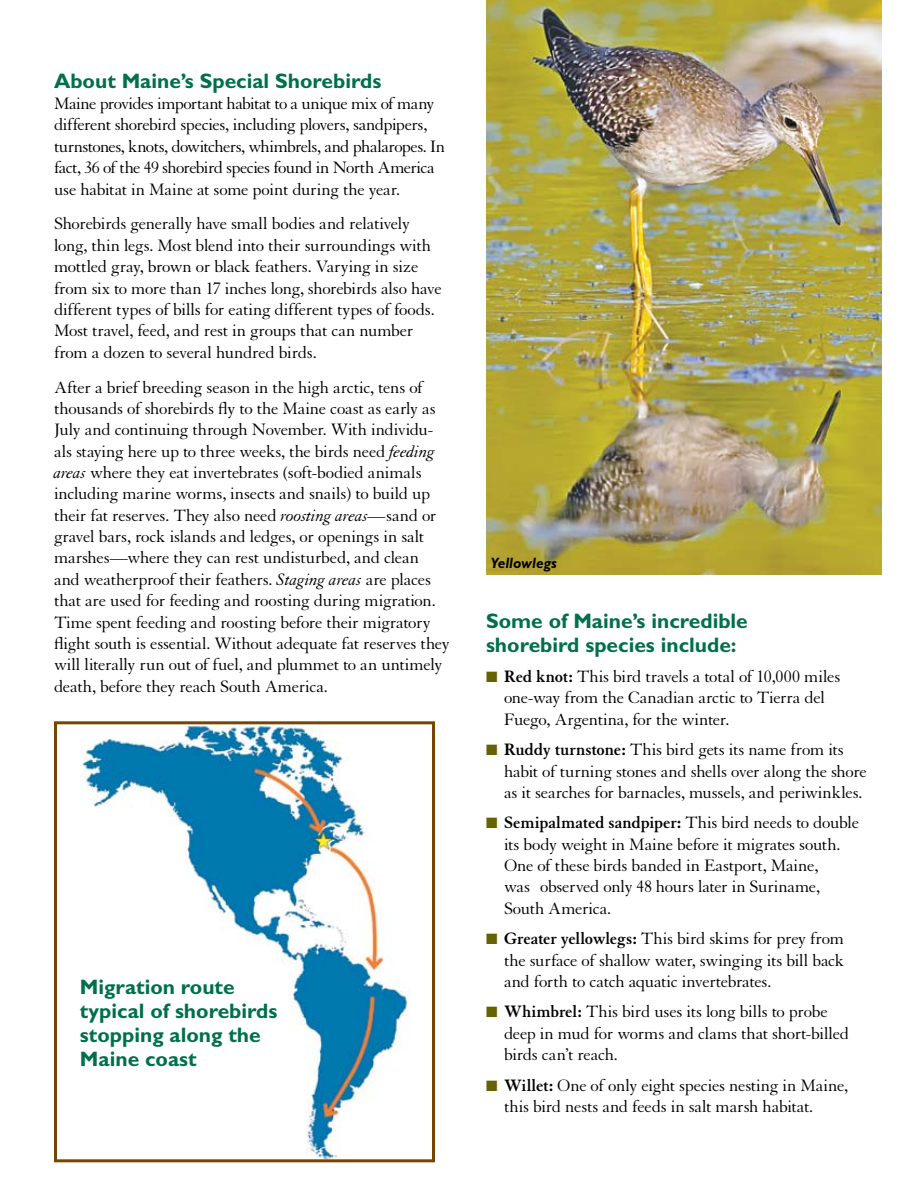
<style>
.page{position:relative;width:918px;height:1188px;background:#fff}
.page>*{position:absolute;margin:0;border:0;box-sizing:border-box;transform-origin:0 0}
.t1{font:700 21px/24px "Gill Sans";color:#00704a}
.t2{font:18px/21.3px "Granjon";letter-spacing:-.02em;color:#000}
.t3{font:italic 700 15px "Gill Sans";color:#000}
.s1{font-style:italic}
.s2{color:#676200}
.s3{font-weight:700}
</style>
<div class="page">
<img style="left:486px;top:0;width:396px;height:574px">
<img style="left:81px;top:725px;width:329px;height:433px">
<div style="left:54px;top:721px;width:381px;height:441px;border:3px solid #794400"></div>
<p class="t1" style="left:54px;top:69px;width:329px">About Maine’s Special Shorebirds</p>
<p class="t2" style="left:54px;top:93px;width:393px">Maine provides important habitat to a unique mix of many different shorebird species, including plovers, sandpipers, turnstones, knots, dowitchers, whimbrels, and phalaropes. In fact, 36 of the 49 shorebird species found in North America use habitat in Maine at some point during the year.</p>
<p class="t2" style="left:54px;top:214px;width:389px">Shorebirds generally have small bodies and relatively long, thin legs. Most blend into their surroundings with mottled gray, brown or black feathers. Varying in size from six to more than 17 inches long, shorebirds also have different types of bills for eating different types of foods.<br>Most travel, feed, and rest in groups that can number from a dozen to several hundred birds.</p>
<p class="t2" style="left:54px;top:377px;width:397px">After a brief breeding season in the high arctic, tens of thousands of shorebirds fly to the Maine coast as early as July and continuing through November. With individu&shy;als staying here up to three weeks, the birds need <span class="s1">feeding areas</span> where they eat invertebrates (soft-bodied animals including marine worms, insects and snails) to build up their fat reserves. They also need <span class="s1">roosting areas—</span>sand or gravel bars, rock islands and ledges, or openings in salt marshes—where they can rest undisturbed, and clean<br>and weatherproof their feathers. <span class="s1">Staging areas</span> are places that are used for feeding and roosting during migration.<br>Time spent feeding and roosting before their migratory flight south is essential. Without adequate fat reserves they will literally run out of fuel, and plummet to an untimely death, before they reach South America.</p>
<p class="t1" style="left:80px;top:975px;width:199px">Migration route typical of shorebirds stopping along the<br>Maine coast</p>
<p class="t3" style="left:490px;top:554px;width:68px">Yellowlegs</p>
<p class="t1" style="left:486px;top:609px;width:263px">Some of Maine’s incredible shorebird species include:</p>
<p class="t2" style="left:504px;top:666px;width:338px;text-indent:-18px"><span class="s2">■</span> <span class="s3">Red knot:</span> This bird travels a total of 10,000 miles one-way from the Canadian arctic to Tierra del<br>Fuego, Argentina, for the winter.</p>
<p class="t2" style="left:504px;top:739px;width:364px;text-indent:-18px"><span class="s2">■</span> <span class="s3">Ruddy turnstone:</span> This bird gets its name from its habit of turning stones and shells over along the shore as it searches for barnacles, mussels, and periwinkles.</p>
<p class="t2" style="left:504px;top:813px;width:356px;text-indent:-18px"><span class="s2">■</span> <span class="s3">Semipalmated sandpiper:</span> This bird needs to double its body weight in Maine before it migrates south.<br>One of these birds banded in Eastport, Maine,<br>was observed only 48 hours later in Suriname, South America.</p>
<p class="t2" style="left:504px;top:928px;width:342px;text-align:justify;text-indent:-18px"><span class="s2">■</span> <span class="s3">Greater yellowlegs:</span> This bird skims for prey from the surface of shallow water, swinging its bill back and forth to catch aquatic invertebrates.</p>
<p class="t2" style="left:504px;top:1002px;width:347px;text-indent:-18px"><span class="s2">■</span> <span class="s3">Whimbrel:</span> This bird uses its long bills to probe deep in mud for worms and clams that short-billed birds can’t reach.</p>
<p class="t2" style="left:504px;top:1075px;width:346px;text-indent:-18px"><span class="s2">■</span> <span class="s3">Willet:</span> One of only eight species nesting in Maine, this bird nests and feeds in salt marsh habitat.</p>
</div>
